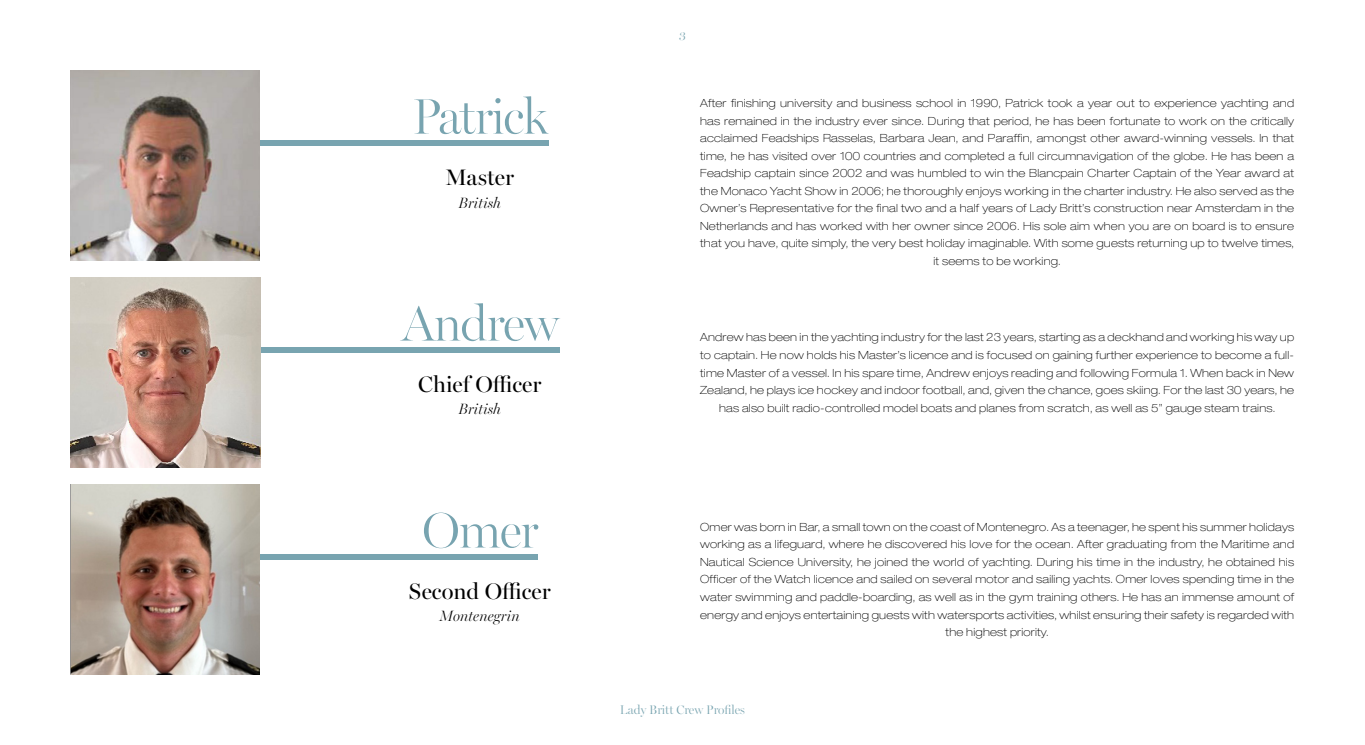
<style>
.page{position:relative;width:1365px;height:745px;background:#fff}
.page>*{position:absolute;margin:0;border:0;box-sizing:border-box;transform-origin:0 0}
.t1{font:300 50px "Miller Banner";letter-spacing:-.03em;color:#78a4b0}
.t2{font:22.5px "Miller Banner";color:#000}
.t3{font:italic 300 15px "Miller Banner";color:#000}
.t4{font:300 12.5px "Miller Banner";color:#78a4b0}
.t5{font:100 expanded 11.25px/17.5px "Helvetica Neue LT Std";letter-spacing:.02em;color:#000;text-align:center}
</style>
<div class="page">
<div style="left:242px;top:347px;width:317px;height:5px;background:#78a4b0"></div>
<div style="left:244px;top:140px;width:304px;height:5px;background:#78a4b0"></div>
<img style="left:71px;top:278px;width:189px;height:189px">
<img style="left:71px;top:71px;width:189px;height:189px">
<div style="left:252px;top:553px;width:286px;height:6px;background:#78a4b0"></div>
<img style="left:71px;top:484px;width:189px;height:189px">
<h1 class="t1" style="left:411px;top:86px;width:138px">Patrick</h1>
<h2 class="t2" style="left:445px;top:164px;width:70px">Master</h2>
<h3 class="t3" style="left:458px;top:193px;width:44px">British</h3>
<h1 class="t1" style="left:401px;top:293px;width:159px">Andrew</h1>
<h2 class="t2" style="left:418px;top:370px;width:125px">Chief Officer</h2>
<h3 class="t3" style="left:458px;top:400px;width:44px">British</h3>
<h1 class="t1" style="left:422px;top:500px;width:118px">Omer</h1>
<h2 class="t2" style="left:409px;top:577px;width:143px">Second Officer</h2>
<h3 class="t3" style="left:439px;top:607px;width:82px">Montenegrin</h3>
<p class="t4" style="left:679px;top:28px;width:8px">3</p>
<p class="t5" style="left:700px;top:94px;width:595px">After finishing university and business school in 1990, Patrick took a year out to experience yachting and has remained in the industry ever since. During that period, he has been fortunate to work on the critically acclaimed Feadships Rasselas, Barbara Jean, and Paraffin, amongst other award-winning vessels. In that time, he has visited over 100 countries and completed a full circumnavigation of the globe. He has been a Feadship captain since 2002 and was humbled to win the Blancpain Charter Captain of the Year award at the Monaco Yacht Show in 2006; he thoroughly enjoys working in the charter industry. He also served as the Owner’s Representative for the final two and a half years of Lady Britt’s construction near Amsterdam in the Netherlands and has worked with her owner since 2006. His sole aim when you are on board is to ensure that you have, quite simply, the very best holiday imaginable. With some guests returning up to twelve times, it seems to be working.</p>
<p class="t5" style="left:700px;top:328px;width:595px">Andrew has been in the yachting industry for the last 23 years, starting as a deckhand and working his way up to captain. He now holds his Master’s licence and is focused on gaining further experience to become a full&shy;time Master of a vessel. In his spare time, Andrew enjoys reading and following Formula 1. When back in New Zealand, he plays ice hockey and indoor football, and, given the chance, goes skiing. For the last 30 years, he has also built radio-controlled model boats and planes from scratch, as well as 5” gauge steam trains.</p>
<p class="t5" style="left:700px;top:517px;width:595px">Omer was born in Bar, a small town on the coast of Montenegro. As a teenager, he spent his summer holidays working as a lifeguard, where he discovered his love for the ocean. After graduating from the Maritime and Nautical Science University, he joined the world of yachting. During his time in the industry, he obtained his Officer of the Watch licence and sailed on several motor and sailing yachts. Omer loves spending time in the water swimming and paddle-boarding, as well as in the gym training others. He has an immense amount of energy and enjoys entertaining guests with watersports activities, whilst ensuring their safety is regarded with the highest priority.</p>
<p class="t4" style="left:620px;top:702px;width:127px">Lady Britt Crew Profiles</p>
</div>
